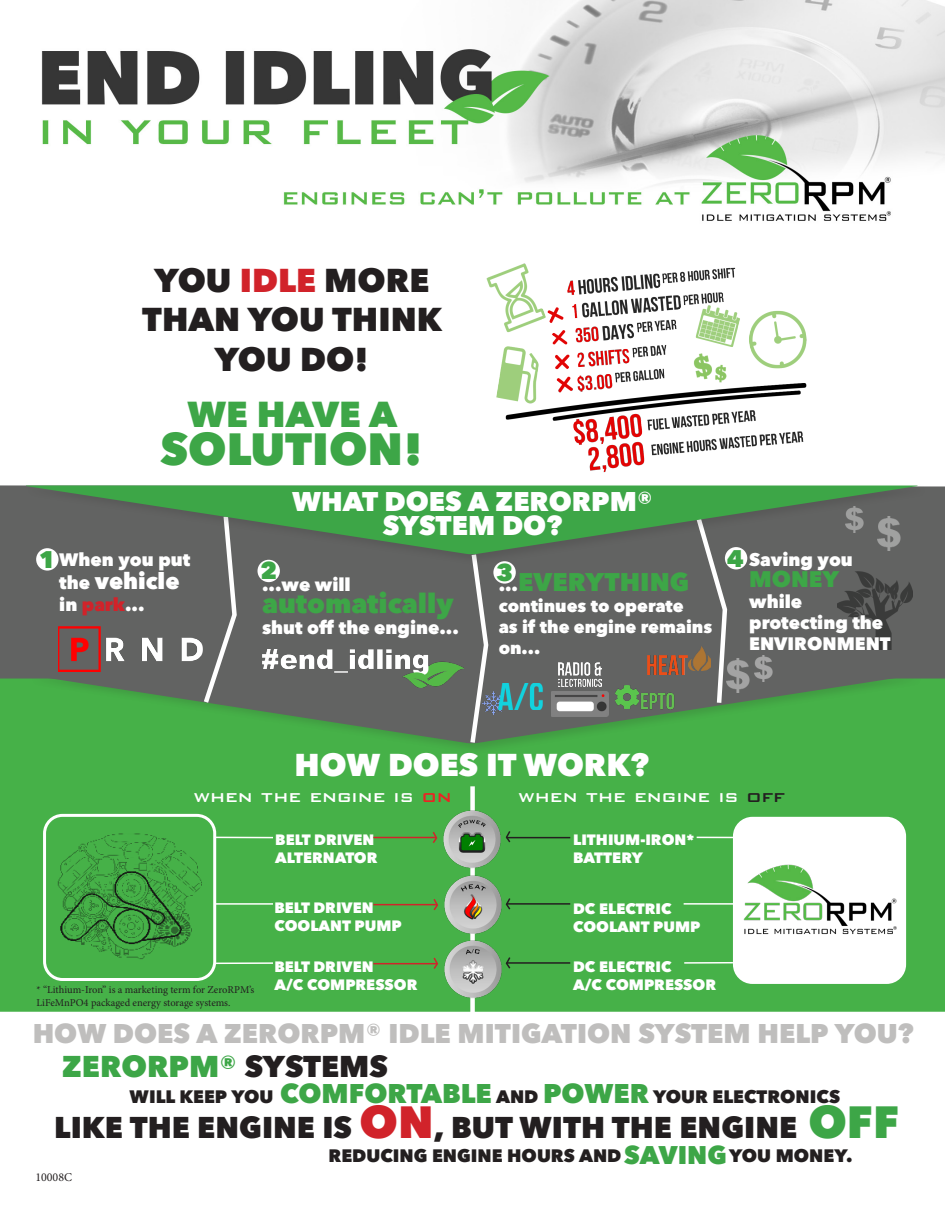
<style>
.page{position:relative;width:945px;height:1215px;background:#fff}
.page>*{position:absolute;margin:0;border:0;box-sizing:border-box;transform-origin:0 0}
.t1{font:800 45px "Avenir Next";color:#3da647}
.t2{font:800 36px "Avenir Next";color:#3da647}
.t3{font:800 33px/39.6px "Avenir Next";color:#231f20;text-align:center}
.t4{font:800 31.5px "Avenir Next";color:#fff}
.t5{font:800 30px "Avenir Next";color:#231f20}
.t6{font:800 30px "Avenir Next";color:#3da647}
.t7{font:800 27px "Avenir Next";color:#bfbebd}
.t8{font:800 27px "Avenir Next";color:#fff}
.t9{font:800 27px "Avenir Next";color:#3da647}
.t10{font:800 25.5px "Avenir Next";color:#3da647}
.t11{font:800 24px "Avenir Next";color:#3da647}
.t12{font:800 22.5px "Avenir Next";color:#fff}
.t13{font:800 22.5px "Avenir Next";color:#3da647}
.t14{font:500 21px "Bank Gothic BT";color:#fff}
.t15{font:800 18px "Avenir Next";color:#fff}
.t16{font:800 18px "Avenir Next";color:#231f20}
.t17{font:800 17.25px "Avenir Next";color:#fff}
.t18{font:800 15px "Avenir Next";color:#fff}
.t19{font:12px "Minion Pro";color:#231f20}
.t20{font:10.5px/12.6px "Minion Pro";color:#231f20}
.s1{color:#d1232a}
.s2{font-size:18px}
.s3{font-size:18px;color:#fff}
.s4{color:#ee2123}
.s5{color:#231f20}
.s6{font-size:27px;color:#3da647}
.s7{font-size:45px;color:#d1232a}
.s8{font-size:45px;color:#3da647}
</style>
<div class="page">
<img style="left:41px;top:0;width:904px;height:221px">
<div style="left:0;top:679px;width:945px;height:333px;background:#46b148"></div>
<div style="left:28px;top:672px;width:897px;height:83px;background:#46b148"></div>
<svg style="left:54px;top:679px;width:842px;height:64px"></svg>
<div style="left:0;top:485px;width:945px;height:194px;background:#626362"></div>
<img style="left:486px;top:263px;width:321px;height:210px">
<svg style="left:200px;top:566px;width:39px;height:142px"></svg>
<svg style="left:467px;top:566px;width:24px;height:182px"></svg>
<svg style="left:693px;top:566px;width:36px;height:142px"></svg>
<img style="left:58px;top:627px;width:145px;height:44px">
<img style="left:263px;top:650px;width:201px;height:38px">
<img style="left:482px;top:692px;width:23px;height:23px">
<img style="left:616px;top:685px;width:19px;height:24px">
<img style="left:688px;top:647px;width:23px;height:23px">
<img style="left:648px;top:656px;width:39px;height:19px">
<img style="left:552px;top:691px;width:56px;height:25px">
<img style="left:558px;top:663px;width:44px;height:24px">
<img style="left:837px;top:571px;width:75px;height:78px">
<img style="left:727px;top:659px;width:23px;height:33px">
<img style="left:755px;top:656px;width:18px;height:26px">
<div style="left:470px;top:786px;width:5px;height:227px;background:#fff"></div>
<img style="left:45px;top:815px;width:170px;height:165px">
<div style="left:43px;top:814px;width:173px;height:167px;border:3px solid #fff;border-radius:18px"></div>
<div style="left:734px;top:818px;width:171px;height:164px;background:#fff;border-radius:18px"></div>
<div style="left:733px;top:817px;width:173px;height:167px;border:3px solid #fff;border-radius:18px"></div>
<svg style="left:36px;top:548px;width:23px;height:23px"></svg>
<div style="left:493px;top:561px;width:23px;height:23px;background:#fff;border-radius:50%"></div>
<div style="left:725px;top:547px;width:22px;height:22px;background:#fff;border-radius:50%"></div>
<div style="left:258px;top:560px;width:22px;height:22px;background:#fff;border-radius:50%"></div>
<hr style="left:216px;top:837px;width:57px;height:1px;background:#fff">
<hr style="left:697px;top:837px;width:37px;height:1px;background:#fff">
<hr style="left:215px;top:903px;width:58px;height:2px;background:#fff">
<hr style="left:684px;top:903px;width:50px;height:2px;background:#fff">
<hr style="left:214px;top:962px;width:59px;height:2px;background:#fff">
<hr style="left:684px;top:962px;width:49px;height:2px;background:#fff">
<div style="left:24px;top:483px;width:904px;height:83px;background:#231f20;opacity:.15"></div>
<svg style="left:25px;top:486px;width:894px;height:68px;fill:#43a64a"></svg>
<hr style="left:373px;top:837px;width:63px;height:1px;background:#d1232a">
<hr style="left:373px;top:904px;width:64px;height:1px;background:#d1232a">
<hr style="left:373px;top:963px;width:64px;height:1px;background:#d1232a">
<hr style="left:506px;top:962px;width:64px;height:2px;background:#231f20">
<hr style="left:506px;top:903px;width:64px;height:2px;background:#231f20">
<hr style="left:506px;top:837px;width:64px;height:1px;background:#231f20">
<img style="left:438px;top:809px;width:67px;height:64px">
<img style="left:439px;top:875px;width:67px;height:128px">
<svg style="left:431px;top:830px;width:7px;height:15px"></svg>
<svg style="left:505px;top:829px;width:7px;height:15px"></svg>
<svg style="left:505px;top:897px;width:7px;height:14px"></svg>
<svg style="left:505px;top:956px;width:7px;height:14px"></svg>
<svg style="left:432px;top:897px;width:7px;height:15px"></svg>
<svg style="left:432px;top:956px;width:7px;height:15px"></svg>
<img style="left:735px;top:855px;width:162px;height:92px">
<img style="left:499px;top:683px;width:44px;height:26px">
<img style="left:635px;top:679px;width:44px;height:43px">
<p class="t3" style="left:142px;top:260px;width:301px">YOU <span class="s1">IDLE</span> MORE<br>THAN YOU THINK<br>YOU DO!</p>
<p class="t2" style="left:187px;top:392px;width:211px">WE HAVE A</p>
<p class="t1" style="left:161px;top:421px;width:264px">SOLUTION!</p>
<p class="t11" style="left:39px;top:545px;width:18px">1</p>
<p class="t15" style="left:59px;top:549px;width:133px">When you put</p>
<p class="t12" style="left:59px;top:567px;width:122px"><span class="s2">the</span> vehicle</p>
<p class="t15" style="left:59px;top:594px;width:87px">in <span class="s1">park</span>...</p>
<p class="t8" style="left:292px;top:485px;width:363px">WHAT DOES A ZERORPM®</p>
<p class="t8" style="left:383px;top:509px;width:181px">SYSTEM DO?</p>
<p class="t11" style="left:260px;top:556px;width:18px">2</p>
<p class="t11" style="left:496px;top:558px;width:18px">3</p>
<p class="t10" style="left:499px;top:567px;width:192px"><span class="s3">...</span>EVERYTHING</p>
<p class="t17" style="left:499px;top:596px;width:186px">continues to operate</p>
<p class="t17" style="left:499px;top:617px;width:215px">as if the engine remains</p>
<p class="t17" style="left:499px;top:638px;width:43px">on...</p>
<p class="t15" style="left:262px;top:573px;width:90px">...we will</p>
<p class="t9" style="left:262px;top:587px;width:193px">automatically</p>
<p class="t15" style="left:262px;top:617px;width:198px">shut off the engine...</p>
<p class="t11" style="left:727px;top:544px;width:18px">4</p>
<p class="t15" style="left:749px;top:548px;width:105px">Saving you</p>
<p class="t13" style="left:749px;top:565px;width:91px">MONEY</p>
<p class="t15" style="left:749px;top:590px;width:55px">while</p>
<p class="t15" style="left:749px;top:611px;width:136px">protecting the</p>
<p class="t15" style="left:749px;top:632px;width:143px">ENVIRONMENT</p>
<p class="t4" style="left:294px;top:746px;width:356px">HOW DOES IT WORK?</p>
<p class="t14" style="left:194px;top:785px;width:260px">when the engine is <span class="s4">on</span></p>
<p class="t14" style="left:518px;top:785px;width:268px">when the engine is <span class="s5">off</span></p>
<p class="t20" style="left:36px;top:984px;width:219px">* “Lithium-Iron” is a marketing term for ZeroRPM’s<br>LiFeMnPO4 packaged energy storage systems.</p>
<p class="t18" style="left:275px;top:831px;width:101px">BELT DRIVEN</p>
<p class="t18" style="left:275px;top:849px;width:104px">ALTERNATOR</p>
<p class="t18" style="left:274px;top:899px;width:101px">BELT DRIVEN</p>
<p class="t18" style="left:274px;top:917px;width:129px">COOLANT PUMP</p>
<p class="t18" style="left:274px;top:957px;width:101px">BELT DRIVEN</p>
<p class="t18" style="left:274px;top:975px;width:144px">A/C COMPRESSOR</p>
<p class="t18" style="left:573px;top:831px;width:123px">LITHIUM-IRON*</p>
<p class="t18" style="left:573px;top:849px;width:71px">BATTERY</p>
<p class="t18" style="left:573px;top:899px;width:100px">DC ELECTRIC</p>
<p class="t18" style="left:573px;top:917px;width:129px">COOLANT PUMP</p>
<p class="t18" style="left:573px;top:957px;width:100px">DC ELECTRIC</p>
<p class="t18" style="left:573px;top:975px;width:144px">A/C COMPRESSOR</p>
<p class="t7" style="left:33px;top:1017px;width:882px">HOW DOES A ZERORPM® IDLE MITIGATION SYSTEM HELP YOU?</p>
<p class="t6" style="left:62px;top:1048px;width:328px">ZERORPM® <span class="s5">SYSTEMS</span></p>
<p class="t16" style="left:130px;top:1085px;width:712px">WILL KEEP YOU <span class="s6">COMFORTABLE</span> AND <span class="s6">POWER</span> YOUR ELECTRONICS</p>
<p class="t5" style="left:54px;top:1109px;width:846px">LIKE THE ENGINE IS <span class="s7">ON</span>, BUT WITH THE ENGINE <span class="s8">OFF</span></p>
<p class="t19" style="left:35px;top:1169px;width:38px">10008C</p>
<p class="t16" style="left:329px;top:1145px;width:294px">REDUCING ENGINE HOURS AND</p>
<p class="t10" style="left:624px;top:1139px;width:104px">SAVING</p>
<p class="t16" style="left:729px;top:1144px;width:125px">YOU MONEY.</p>
</div>
